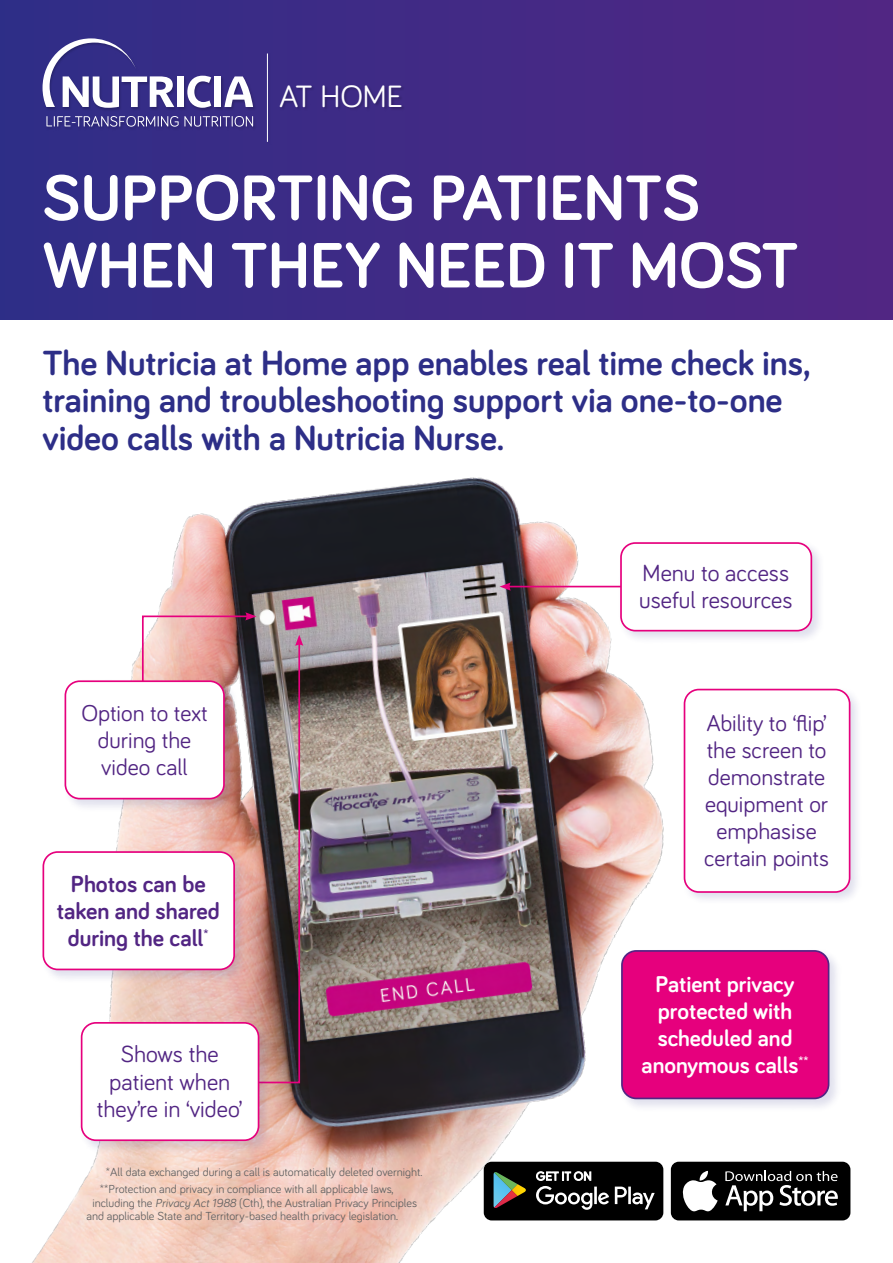
<style>
.page{position:relative;width:893px;height:1263px;background:#fff}
.page>*{position:absolute;margin:0;border:0;box-sizing:border-box;transform-origin:0 0}
.t1{font:700 66px/67.5px "Bariol";color:#fff}
.t2{font:700 36px/37.5px "Bariol";color:#2d2e87}
.t3{font:31.8px "Bariol";letter-spacing:-.015em;color:#fff}
.t4{font:24px/27px "Bariol";color:#522583;text-align:center}
.t5{font:700 24px/27px "Bariol";color:#522583;text-align:center}
.t6{font:23.55px/26.8px "Bariol";color:#522583;text-align:center}
.t7{font:700 23.55px/26.8px "Bariol";color:#fff;text-align:center}
.t8{font:12px/17.7px "Bariol";color:#646363}
.s1{font-style:italic}
</style>
<div class="page">
<div style="left:0;top:0;width:893px;height:320px;background:linear-gradient(to right,#2f2e87,#522683)"></div>
<img style="left:32px;top:477px;width:729px;height:786px">
<svg style="left:141px;top:612px;width:115px;height:66px;background:#d49ca0"></svg>
<img style="left:165px;top:641px;width:136px;height:443px">
<svg style="left:295px;top:635px;width:8px;height:11px"></svg>
<div style="left:62px;top:678px;width:176px;height:134px;background:#2d2e87;opacity:.15"></div>
<div style="left:65px;top:681px;width:159px;height:118px;background:#fff;border-radius:14px"></div>
<div style="left:65px;top:680px;width:160px;height:119px;border:2px solid #e6007d;border-radius:14px"></div>
<div style="left:619px;top:947px;width:223px;height:165px;background:#2d2e87;opacity:.15"></div>
<div style="left:622px;top:951px;width:207px;height:147px;background:#e6007d;border-radius:14px"></div>
<div style="left:621px;top:950px;width:208px;height:149px;border:2px solid #522583;border-radius:14px"></div>
<div style="left:681px;top:686px;width:182px;height:219px;background:#2d2e87;opacity:.15"></div>
<div style="left:684px;top:689px;width:166px;height:203px;background:#fff;border-radius:14px"></div>
<div style="left:684px;top:689px;width:166px;height:204px;border:2px solid #e6007d;border-radius:14px"></div>
<div style="left:40px;top:849px;width:208px;height:134px;background:#2d2e87;opacity:.15"></div>
<div style="left:43px;top:852px;width:191px;height:117px;background:#fff;border-radius:14px"></div>
<div style="left:43px;top:851px;width:192px;height:119px;border:2px solid #e6007d;border-radius:14px"></div>
<div style="left:78px;top:1019px;width:194px;height:135px;background:#2d2e87;opacity:.15"></div>
<div style="left:82px;top:1023px;width:177px;height:117px;background:#fff;border-radius:14px"></div>
<div style="left:81px;top:1022px;width:178px;height:119px;border:2px solid #e6007d;border-radius:14px"></div>
<hr style="left:508px;top:586px;width:161px;height:1px;background:#e6007d">
<svg style="left:500px;top:582px;width:11px;height:9px"></svg>
<div style="left:618px;top:540px;width:207px;height:104px;background:#2d2e87;opacity:.15"></div>
<div style="left:621px;top:543px;width:190px;height:88px;background:#fff;border-radius:14px"></div>
<div style="left:620px;top:542px;width:192px;height:89px;border:2px solid #e6007d;border-radius:14px"></div>
<div style="left:42px;top:38px;width:363px;height:107px;background:#3b2b86"></div>
<hr style="left:267px;top:54px;width:1px;height:88px;background:#fff">
<div style="left:214px;top:76px;width:7px;height:31px;background:#fff"></div>
<svg style="left:224px;top:76px;width:29px;height:31px"></svg>
<svg style="left:187px;top:76px;width:24px;height:32px"></svg>
<div style="left:177px;top:76px;width:7px;height:31px;background:#fff"></div>
<svg style="left:46px;top:116px;width:207px;height:11px"></svg>
<svg style="left:43px;top:38px;width:131px;height:70px"></svg>
<div style="left:671px;top:1162px;width:179px;height:58px;background:#000;border-radius:8px"></div>
<svg style="left:682px;top:1171px;width:36px;height:40px"></svg>
<svg style="left:725px;top:1171px;width:113px;height:40px"></svg>
<div style="left:484px;top:1162px;width:179px;height:58px;background:#000;border-radius:8px"></div>
<svg style="left:536px;top:1171px;width:55px;height:9px"></svg>
<svg style="left:536px;top:1186px;width:119px;height:24px"></svg>
<svg style="left:494px;top:1172px;width:32px;height:36px"></svg>
<h3 class="t3" style="left:279px;top:75px;width:125px">AT HOME</h3>
<h1 class="t1" style="left:43px;top:162px;width:758px">SUPPORTING PATIENTS<br>WHEN THEY NEED IT MOST</h1>
<h2 class="t2" style="left:43px;top:342px;width:770px">The Nutricia at Home app enables real time check ins, training and troubleshooting support via one-to-one video calls with a Nutricia Nurse.</h2>
<h3 class="t6" style="left:81px;top:698px;width:128px">Option to text during the video call</h3>
<h3 class="t5" style="left:57px;top:869px;width:165px">Photos can be taken and shared during the call<sup>*</sup></h3>
<h3 class="t4" style="left:97px;top:1040px;width:147px">Shows the patient when they’re in ‘video’</h3>
<p class="t8" style="left:100px;top:1162px;width:324px;text-indent:6px">*All data exchanged during a call is automatically deleted overnight. **Protection and privacy in compliance with all applicable laws,</p>
<p class="t8" style="left:86px;top:1195px;width:332px;line-height:13.5px;text-indent:6px">including the <span class="s1">Privacy Act 1988</span> (Cth), the Australian Privacy Principles and applicable State and Territory-based health privacy legislation.</p>
<h3 class="t4" style="left:639px;top:559px;width:155px;text-align:left">Menu to access useful resources</h3>
<h3 class="t6" style="left:704px;top:709px;width:126px">Ability to ‘flip’ the screen to demonstrate equipment or emphasise certain points</h3>
<h3 class="t7" style="left:642px;top:970px;width:168px">Patient privacy protected with scheduled and anonymous calls<sup>**</sup></h3>
</div>
